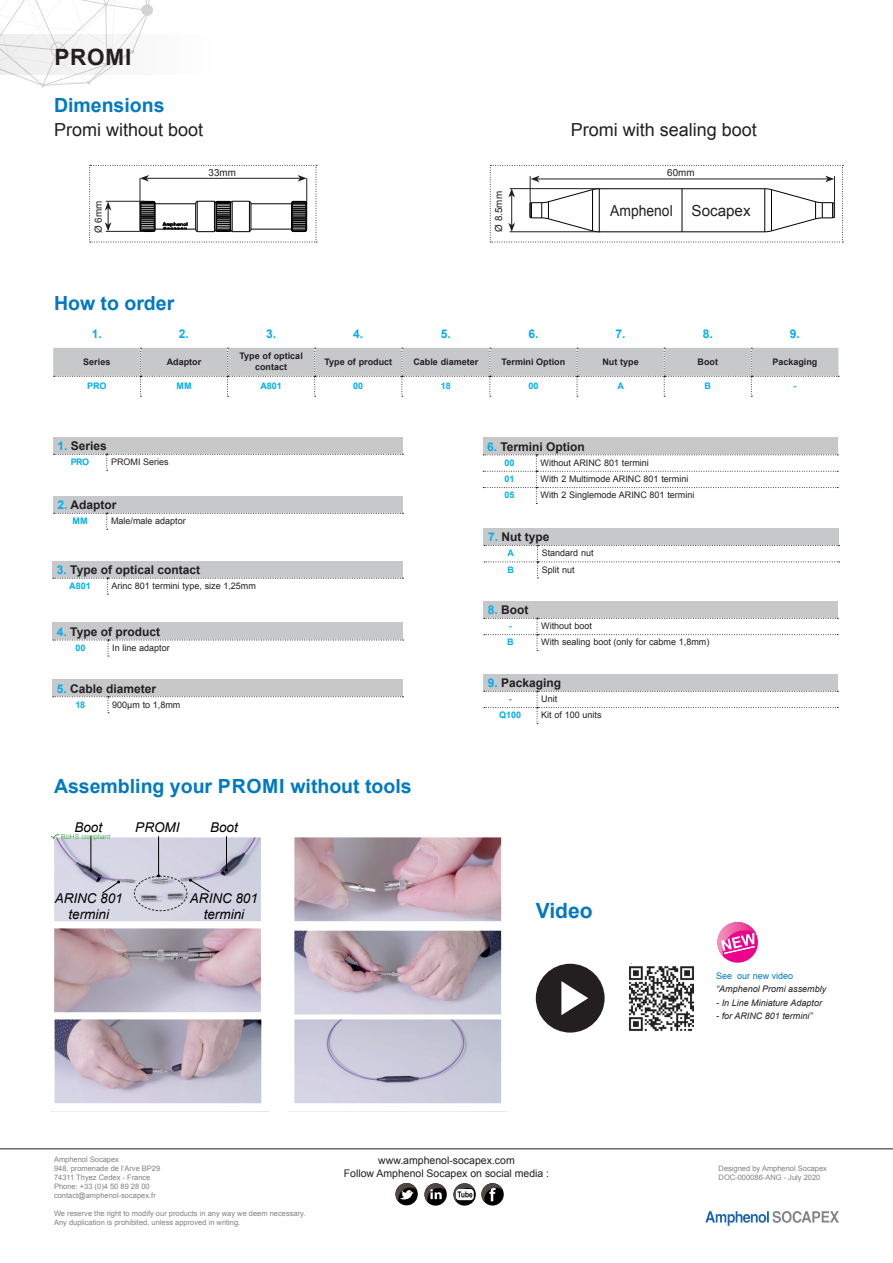
<style>
.page{position:relative;width:893px;height:1263px;background:#fff}
.page>*{position:absolute;margin:0;border:0;box-sizing:border-box;transform-origin:0 0}
.t1{font:700 22.5px "Arial";letter-spacing:.035em;color:#231f20}
.t2{font:700 21px "Arial";color:#0079c2}
.t3{font:700 19.5px "Arial";color:#0079c2}
.t4{font:18px "Arial";color:#231f20}
.t5{font:15.15px "Arial";color:#231f20;scale:.91 1}
.t6{font:italic 13.5px/16.2px "Arial";color:#000;text-align:center}
.t7{font:700 12px "Arial";color:#231f20}
.t8{font:700 12px "Arial";color:#00aeef}
.t9{font:10.5px/12.6px "Arial";color:#231f20;text-align:center}
.t10{font:9.9px "Arial";color:#231f20}
.t11{font:9px "Arial";color:#231f20}
.t12{font:700 9px/10.8px "Arial";color:#231f20;text-align:center}
.t13{font:italic 9px "Arial";color:#231f20}
.t14{font:700 9px "Arial";color:#00aeef}
.t15{font:9px "Arial";color:#0079c2}
.t16{font:7.5px/9px "Arial";color:#808285}
.t17{font:6.75px "Arial";color:#40ae49}
.s1{color:#00aeef}
</style>
<div class="page">
<hr style="left:0;top:1148px;width:893px;height:1px;background:#231f20">
<div style="left:481px;top:1183px;width:23px;height:22px;background:#000;border-radius:50%"></div>
<svg style="left:481px;top:1183px;width:22px;height:19px"></svg>
<div style="left:453px;top:1183px;width:23px;height:22px;background:#000;border-radius:50%"></div>
<svg style="left:453px;top:1183px;width:22px;height:19px"></svg>
<div style="left:424px;top:1183px;width:23px;height:22px;background:#000;border-radius:50%"></div>
<svg style="left:424px;top:1183px;width:22px;height:19px"></svg>
<div style="left:395px;top:1183px;width:23px;height:22px;background:#000;border-radius:50%"></div>
<svg style="left:395px;top:1183px;width:22px;height:19px"></svg>
<img style="left:705px;top:1211px;width:134px;height:14px">
<svg style="left:0;top:0;width:150px;height:87px"></svg>
<div style="left:141px;top:4px;width:12px;height:12px;background:#d3d3d3;border-radius:50%"></div>
<svg style="left:0;top:35px;width:150px;height:40px;fill:#f2f2f2"></svg>
<svg style="left:89px;top:165px;width:228px;height:78px"></svg>
<svg style="left:490px;top:165px;width:353px;height:78px"></svg>
<svg style="left:53px;top:836px;width:511px;height:268px"></svg>
<svg style="left:101px;top:880px;width:19px;height:14px"></svg>
<hr style="left:91px;top:836px;width:1px;height:34px;background:#000">
<hr style="left:226px;top:836px;width:1px;height:34px;background:#000">
<hr style="left:158px;top:836px;width:1px;height:40px;background:#000">
<svg style="left:134px;top:874px;width:77px;height:37px"></svg>
<img style="left:629px;top:966px;width:65px;height:66px">
<div style="left:717px;top:922px;width:41px;height:41px;background:#ed028c;border-radius:50%"></div>
<img style="left:717px;top:922px;width:39px;height:34px">
<svg style="left:721px;top:933px;width:34px;height:21px"></svg>
<div style="left:536px;top:964px;width:69px;height:68px;background:#231f20;border-radius:50%"></div>
<svg style="left:561px;top:981px;width:27px;height:34px"></svg>
<svg style="left:53px;top:348px;width:786px;height:49px"></svg>
<div style="left:53px;top:496px;width:350px;height:17px;background:#c7c8ca"></div>
<svg style="left:54px;top:513px;width:349px;height:17px"></svg>
<div style="left:483px;top:438px;width:355px;height:17px;background:#c7c8ca"></div>
<svg style="left:483px;top:454px;width:355px;height:50px"></svg>
<div style="left:484px;top:601px;width:354px;height:17px;background:#c7c8ca"></div>
<svg style="left:484px;top:618px;width:354px;height:33px"></svg>
<div style="left:484px;top:674px;width:354px;height:17px;background:#c7c8ca"></div>
<svg style="left:484px;top:691px;width:354px;height:33px"></svg>
<div style="left:53px;top:437px;width:350px;height:17px;background:#c7c8ca"></div>
<svg style="left:54px;top:454px;width:349px;height:17px"></svg>
<div style="left:53px;top:679px;width:350px;height:18px;background:#c7c8ca"></div>
<svg style="left:53px;top:696px;width:350px;height:17px"></svg>
<div style="left:53px;top:561px;width:350px;height:17px;background:#c7c8ca"></div>
<svg style="left:53px;top:578px;width:350px;height:17px"></svg>
<div style="left:53px;top:623px;width:350px;height:17px;background:#c7c8ca"></div>
<svg style="left:53px;top:640px;width:350px;height:17px"></svg>
<div style="left:484px;top:528px;width:355px;height:18px;background:#c7c8ca"></div>
<svg style="left:484px;top:545px;width:356px;height:33px"></svg>
<svg style="left:50px;top:834px;width:10px;height:4px"></svg>
<h1 class="t1" style="left:54px;top:42px;width:78px">PROMI</h1>
<h3 class="t3" style="left:54px;top:92px;width:112px">Dimensions</h3>
<h3 class="t4" style="left:54px;top:118px;width:151px">Promi without boot</h3>
<h3 class="t4" style="left:571px;top:118px;width:188px">Promi with sealing boot</h3>
<h3 class="t10" style="left:209px;top:166px;width:29px">33mm</h3>
<h3 class="t10" style="left:92px;top:233px;width:34px;rotate:-90deg">Ø 6mm</h3>
<h3 class="t5" style="left:610px;top:200px;width:156px">Amphenol Socapex</h3>
<h3 class="t10" style="left:667px;top:166px;width:29px">60mm</h3>
<h3 class="t10" style="left:492px;top:232px;width:42px;rotate:-90deg">Ø 8.5mm</h3>
<h3 class="t3" style="left:54px;top:289px;width:122px">How to order</h3>
<h3 class="t8" style="left:92px;top:325px;width:12px">1.</h3>
<h3 class="t8" style="left:179px;top:325px;width:12px">2.</h3>
<h3 class="t8" style="left:266px;top:325px;width:12px">3.</h3>
<h3 class="t8" style="left:353px;top:325px;width:12px">4.</h3>
<h3 class="t8" style="left:441px;top:325px;width:12px">5.</h3>
<h3 class="t8" style="left:528px;top:325px;width:12px">6.</h3>
<h3 class="t8" style="left:616px;top:325px;width:12px">7.</h3>
<h3 class="t8" style="left:703px;top:325px;width:12px">8.</h3>
<h3 class="t8" style="left:790px;top:325px;width:12px">9.</h3>
<p class="t12" style="left:83px;top:356px;width:29px">Series</p>
<p class="t12" style="left:167px;top:356px;width:36px">Adaptor</p>
<p class="t12" style="left:239px;top:351px;width:65px">Type of optical contact</p>
<p class="t12" style="left:324px;top:356px;width:69px">Type of product</p>
<p class="t12" style="left:413px;top:356px;width:66px">Cable diameter</p>
<p class="t12" style="left:502px;top:356px;width:65px">Termini Option</p>
<p class="t12" style="left:602px;top:356px;width:38px">Nut type</p>
<p class="t12" style="left:697px;top:356px;width:22px">Boot</p>
<p class="t12" style="left:772px;top:356px;width:47px">Packaging</p>
<p class="t14" style="left:87px;top:380px;width:21px">PRO</p>
<p class="t14" style="left:176px;top:380px;width:16px">MM</p>
<p class="t14" style="left:260px;top:380px;width:23px">A801</p>
<p class="t14" style="left:353px;top:380px;width:12px">00</p>
<p class="t14" style="left:441px;top:380px;width:12px">18</p>
<p class="t14" style="left:528px;top:380px;width:12px">00</p>
<p class="t14" style="left:617px;top:380px;width:8px">A</p>
<p class="t14" style="left:704px;top:380px;width:8px">B</p>
<p class="t14" style="left:793px;top:380px;width:4px">-</p>
<h3 class="t7" style="left:58px;top:437px;width:51px"><span class="s1">1.</span> Series</h3>
<p class="t14" style="left:71px;top:456px;width:20px">PRO</p>
<p class="t11" style="left:111px;top:456px;width:59px">PROMI Series</p>
<h3 class="t7" style="left:58px;top:496px;width:60px"><span class="s1">2.</span> Adaptor</h3>
<p class="t14" style="left:73px;top:514px;width:16px">MM</p>
<p class="t11" style="left:111px;top:515px;width:76px">Male/male adaptor</p>
<h3 class="t7" style="left:57px;top:561px;width:145px"><span class="s1">3.</span> Type of optical contact</h3>
<p class="t14" style="left:69px;top:579px;width:23px">A801</p>
<p class="t11" style="left:112px;top:580px;width:146px">Arinc 801 termini type, size 1,25mm</p>
<h3 class="t7" style="left:57px;top:623px;width:105px"><span class="s1">4.</span> Type of product</h3>
<p class="t14" style="left:75px;top:641px;width:12px">00</p>
<p class="t11" style="left:112px;top:642px;width:59px">In line adaptor</p>
<h3 class="t7" style="left:57px;top:680px;width:101px"><span class="s1">5.</span> Cable diameter</h3>
<p class="t14" style="left:76px;top:698px;width:11px">18</p>
<p class="t11" style="left:112px;top:698px;width:70px">900µm to 1,8mm</p>
<h3 class="t3" style="left:54px;top:772px;width:359px">Assembling your PROMI without tools</h3>
<h3 class="t6" style="left:74px;top:820px;width:29px">Boot</h3>
<h3 class="t6" style="left:135px;top:820px;width:46px">PROMI</h3>
<h3 class="t6" style="left:210px;top:820px;width:29px">Boot</h3>
<p class="t17" style="left:61px;top:832px;width:50px">RoHS compliant</p>
<h3 class="t6" style="left:55px;top:891px;width:70px">ARINC 801 termini</h3>
<h3 class="t6" style="left:190px;top:890px;width:70px">ARINC 801 termini</h3>
<h3 class="t7" style="left:487px;top:438px;width:99px"><span class="s1">6.</span> Termini Option</h3>
<p class="t14" style="left:505px;top:456px;width:12px">00</p>
<p class="t11" style="left:541px;top:457px;width:110px">Without ARINC 801 termini</p>
<p class="t14" style="left:505px;top:472px;width:12px">01</p>
<p class="t11" style="left:541px;top:473px;width:149px">With 2 Multimode ARINC 801 termini</p>
<p class="t14" style="left:505px;top:489px;width:12px">05</p>
<p class="t11" style="left:541px;top:489px;width:155px">With 2 Singlemode ARINC 801 termini</p>
<h3 class="t7" style="left:488px;top:529px;width:63px"><span class="s1">7.</span> Nut type</h3>
<p class="t14" style="left:508px;top:547px;width:8px">A</p>
<p class="t11" style="left:542px;top:547px;width:53px">Standard nut</p>
<p class="t14" style="left:507px;top:563px;width:8px">B</p>
<p class="t11" style="left:542px;top:564px;width:34px">Split nut</p>
<h3 class="t7" style="left:488px;top:601px;width:42px"><span class="s1">8.</span> Boot</h3>
<p class="t14" style="left:509px;top:620px;width:4px">-</p>
<p class="t11" style="left:541px;top:620px;width:52px">Without boot</p>
<p class="t14" style="left:507px;top:636px;width:8px">B</p>
<p class="t11" style="left:541px;top:636px;width:170px">With sealing boot (only for cabme 1,8mm)</p>
<h3 class="t7" style="left:488px;top:674px;width:75px"><span class="s1">9.</span> Packaging</h3>
<p class="t14" style="left:509px;top:692px;width:4px">-</p>
<p class="t11" style="left:541px;top:693px;width:18px">Unit</p>
<p class="t14" style="left:499px;top:709px;width:24px">Q100</p>
<p class="t11" style="left:541px;top:709px;width:62px">Kit of 100 units</p>
<h2 class="t2" style="left:536px;top:896px;width:58px">Video</h2>
<p class="t15" style="left:716px;top:970px;width:79px">See our new video</p>
<p class="t13" style="left:716px;top:983px;width:112px">“Amphenol Promi assembly</p>
<p class="t13" style="left:716px;top:997px;width:107px">- In Line Miniature Adaptor</p>
<p class="t13" style="left:716px;top:1010px;width:98px">- for ARINC 801 termini”</p>
<p class="t16" style="left:54px;top:1155px;width:108px">Amphenol Socapex<br>948, promenade de l’Arve BP29<br>74311 Thyez Cedex - France<br>Phone: +33 (0)4 50 89 28 00 contact@amphenol-socapex.fr</p>
<p class="t16" style="left:54px;top:1209px;width:253px">We reserve the right to modify our products in any way we deem necessary.<br>Any duplication is prohibited, unless approved in writing.</p>
<h3 class="t9" style="left:344px;top:1154px;width:207px">www.amphenol-socapex.com<br>Follow Amphenol Socapex on social media :</h3>
<p class="t16" style="left:719px;top:1164px;width:110px">Designed by Amphenol Socapex<br>DOC-000086-ANG - July 2020</p>
</div>
